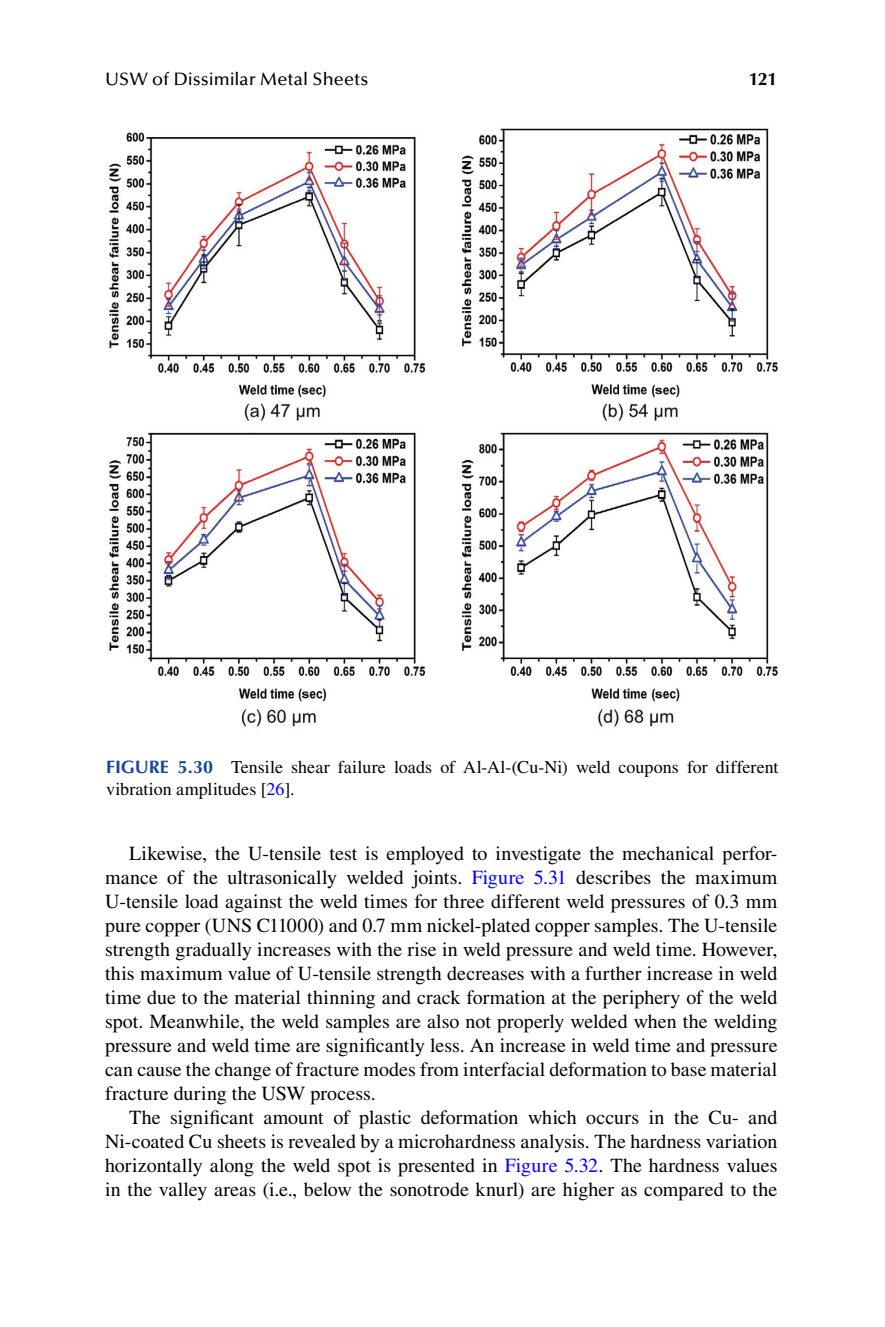
<style>
.page{position:relative;width:885px;height:1327px;background:#fff}
.page>*{position:absolute;margin:0;border:0;box-sizing:border-box;transform-origin:0 0}
.T{font:20px/24px "Times LT Std";color:#000;text-align:justify}
.FC{font:18px/21.6px "Times LT Std";letter-spacing:.005em;color:#000}
.t1{font:500 18px "Optima LT Std";letter-spacing:.005em;color:#000}
.t2{font:700 18px "Optima LT Std";color:#000}
.s1{font-family:"Optima LT Std";font-weight:700;color:#17479e}
.s2{color:#00f}
</style>
<div class="page">
<img style="left:107px;top:128px;width:671px;height:599px">
<p class="t1" style="left:105px;top:69px;width:265px">USW of Dissimilar Metal Sheets</p>
<p class="t2" style="left:748px;top:69px;width:30px">121</p>
<p class="FC" style="left:106px;top:756px;width:673px"><span class="s1">FIGURE 5.30</span> Tensile shear failure loads of Al-Al-(Cu-Ni) weld coupons for different vibration amplitudes [<span class="s2">26</span>].</p>
<p class="T" style="left:105px;top:841px;width:674px;text-indent:24px">Likewise, the U-tensile test is employed to investigate the mechanical perfor&shy;mance of the ultrasonically welded joints. <span class="s2">Figure 5.31</span> describes the maximum U-tensile load against the weld times for three different weld pressures of 0.3 mm pure copper (UNS C11000) and 0.7 mm nickel-plated copper samples. The U-tensile strength gradually increases with the rise in weld pressure and weld time. However, this maximum value of U-tensile strength decreases with a further increase in weld time due to the material thinning and crack formation at the periphery of the weld spot. Meanwhile, the weld samples are also not properly welded when the welding pressure and weld time are significantly less. An increase in weld time and pressure can cause the change of fracture modes from interfacial deformation to base material fracture during the USW process.</p>
<p class="T" style="left:105px;top:1105px;width:673px;text-indent:24px">The significant amount of plastic deformation which occurs in the Cu- and Ni-coated Cu sheets is revealed by a microhardness analysis. The hardness variation horizontally along the weld spot is presented in <span class="s2">Figure 5.32</span>. The hardness values in the valley areas (i.e., below the sonotrode knurl) are higher as compared to the</p>
</div>
